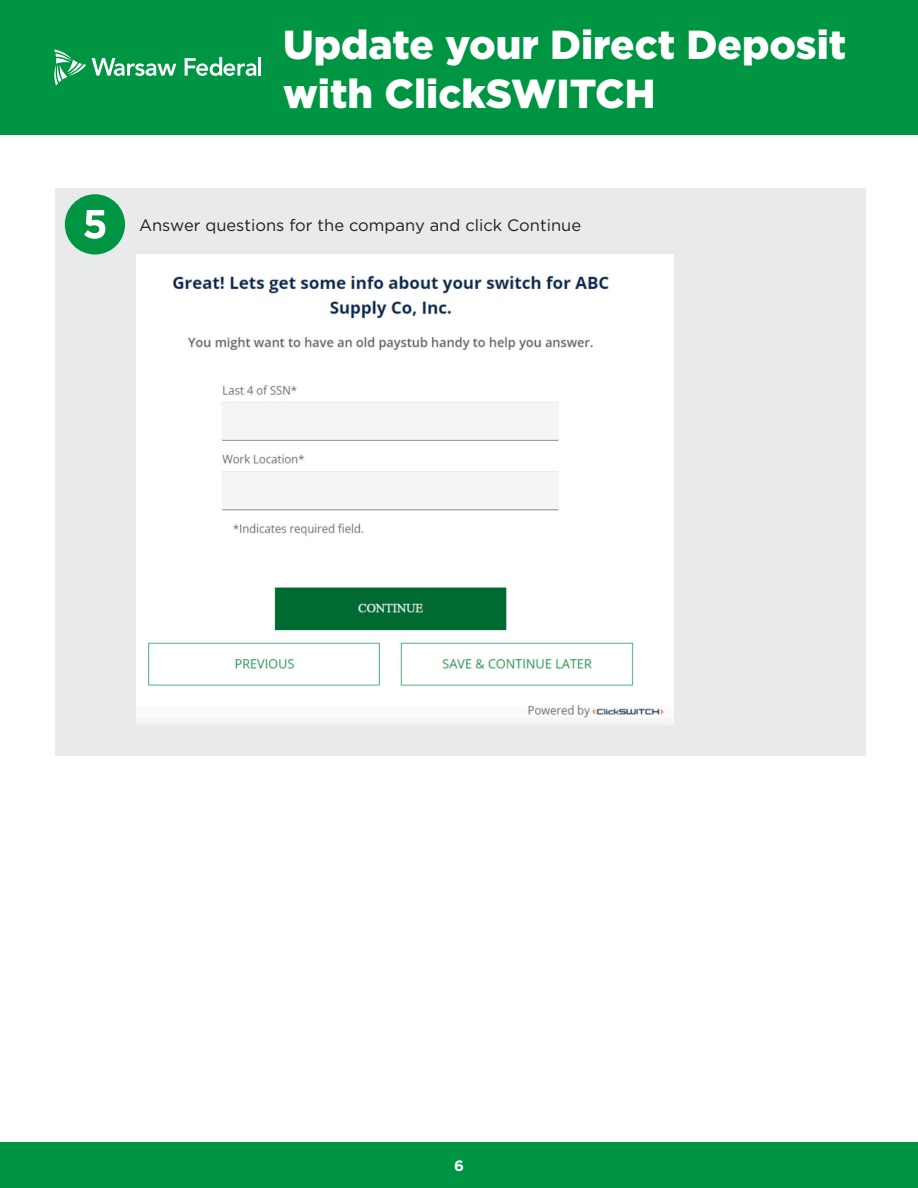
<style>
.page{position:relative;width:918px;height:1188px;background:#fff}
.page>*{position:absolute;margin:0;border:0;box-sizing:border-box;transform-origin:0 0}
.t1{font:900 40.5px/48.6px "Gotham";color:#fff}
.t2{font:16.5px "Gotham";color:#231f20}
.t3{font:700 15px "Gotham";color:#fff}
</style>
<div class="page">
<div style="left:0;top:0;width:918px;height:135px;background:#009543"></div>
<div style="left:0;top:1143px;width:918px;height:45px;background:#009543"></div>
<svg style="left:54px;top:49px;width:32px;height:37px"></svg>
<svg style="left:92px;top:58px;width:84px;height:18px"></svg>
<svg style="left:185px;top:57px;width:71px;height:19px"></svg>
<hr style="left:258px;top:57px;width:3px;height:19px;background:#fff">
<div style="left:56px;top:188px;width:810px;height:568px;background:#e9eaeb"></div>
<div style="left:65px;top:194px;width:60px;height:61px;background:#009543;border-radius:50%"></div>
<svg style="left:84px;top:210px;width:21px;height:29px"></svg>
<img style="left:136px;top:255px;width:538px;height:470px">
<p class="t1" style="left:283px;top:20px;width:565px">Update your Direct Deposit with ClickSWITCH</p>
<p class="t2" style="left:139px;top:215px;width:444px">Answer questions for the company and click Continue</p>
<p class="t3" style="left:454px;top:1156px;width:11px">6</p>
</div>
